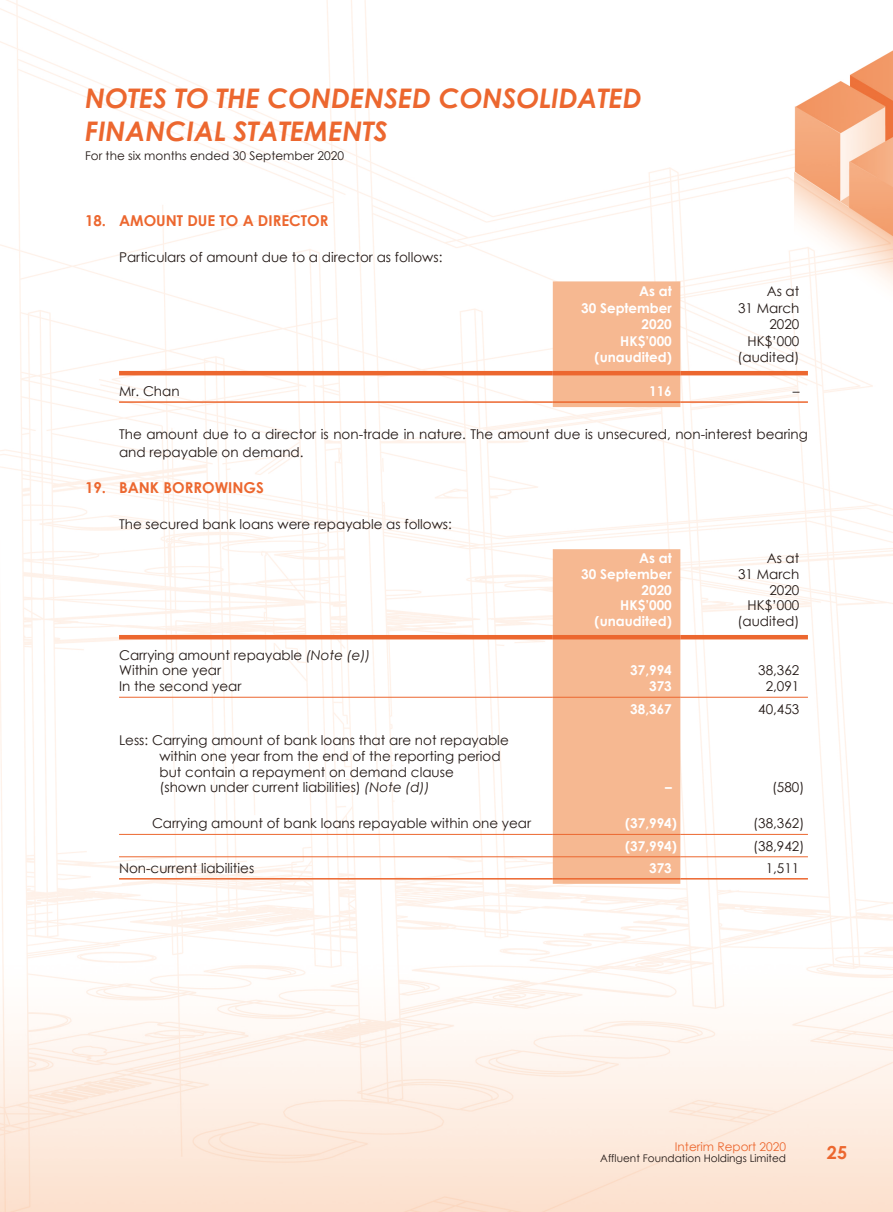
<style>
.page{position:relative;width:893px;height:1212px;background:#fff}
.page>*{position:absolute;margin:0;border:0;box-sizing:border-box;transform-origin:0 0}
.t1{font:italic 700 27px/32.4px "Century Gothic";color:#ec672f}
.t2{font:700 18px "Century Gothic";color:#ec672f}
.t3{font:700 15px "Century Gothic";color:#ec672f}
.t4{font:13.5px/15.8px "Century Gothic";color:#231916}
.t5{font:700 13.5px/16.5px "Century Gothic";color:#fff;text-align:right}
.t6{font:12px "Century Gothic";color:#231916}
.t7{font:12px "Century Gothic";color:#ec672f}
.t8{font:10.5px "Century Gothic";color:#231916}
.s1{font-style:italic}
</style>
<div class="page">
<img style="left:0;top:0;width:893px;height:1212px">
<div style="left:553px;top:281px;width:127px;height:126px;background:#f6b891"></div>
<hr style="left:119px;top:371px;width:434px;height:4px;background:#ec672f">
<hr style="left:553px;top:371px;width:127px;height:4px;background:#ec672f">
<hr style="left:680px;top:371px;width:128px;height:4px;background:#ec672f">
<hr style="left:119px;top:401px;width:434px;height:2px;background:#ec672f">
<hr style="left:553px;top:401px;width:127px;height:2px;background:#ec672f">
<hr style="left:680px;top:401px;width:128px;height:2px;background:#ec672f">
<div style="left:553px;top:549px;width:127px;height:335px;background:#f6b891"></div>
<hr style="left:119px;top:635px;width:434px;height:4px;background:#ec672f">
<hr style="left:553px;top:635px;width:127px;height:4px;background:#ec672f">
<hr style="left:680px;top:635px;width:128px;height:4px;background:#ec672f">
<hr style="left:119px;top:697px;width:434px;height:1px;background:#ec672f">
<hr style="left:553px;top:697px;width:127px;height:1px;background:#ec672f">
<hr style="left:680px;top:697px;width:128px;height:1px;background:#ec672f">
<hr style="left:119px;top:834px;width:434px;height:1px;background:#ec672f">
<hr style="left:553px;top:834px;width:127px;height:1px;background:#ec672f">
<hr style="left:680px;top:834px;width:128px;height:1px;background:#ec672f">
<hr style="left:119px;top:856px;width:434px;height:1px;background:#ec672f">
<hr style="left:553px;top:856px;width:127px;height:1px;background:#ec672f">
<hr style="left:680px;top:856px;width:128px;height:1px;background:#ec672f">
<hr style="left:119px;top:878px;width:434px;height:1px;background:#ec672f">
<hr style="left:553px;top:878px;width:127px;height:1px;background:#ec672f">
<hr style="left:680px;top:878px;width:128px;height:1px;background:#ec672f">
<h1 class="t1" style="left:85px;top:81px;width:558px">NOTES TO THE CONDENSED CONSOLIDATED<br>FINANCIAL STATEMENTS</h1>
<p class="t6" style="left:85px;top:147px;width:260px">For the six months ended 30 September 2020</p>
<p class="t3" style="left:85px;top:209px;width:245px">18. AMOUNT DUE TO A DIRECTOR</p>
<p class="t4" style="left:119px;top:249px;width:325px">Particulars of amount due to a director as follows:</p>
<p class="t5" style="left:581px;top:282px;width:92px">As at<br>30 September<br>2020</p>
<p class="t4" style="left:738px;top:283px;width:63px;line-height:16.5px;text-align:right">As at<br>31 March<br>2020</p>
<p class="t5" style="left:620px;top:332px;width:53px">HK$’000</p>
<p class="t4" style="left:747px;top:333px;width:53px">HK$’000</p>
<p class="t5" style="left:595px;top:348px;width:79px">(unaudited)</p>
<p class="t4" style="left:737px;top:349px;width:63px">(audited)</p>
<p class="t4" style="left:119px;top:383px;width:62px">Mr. Chan</p>
<p class="t5" style="left:649px;top:383px;width:24px">116</p>
<p class="t4" style="left:793px;top:383px;width:8px">–</p>
<p class="t4" style="left:119px;top:425px;width:690px;line-height:18px">The amount due to a director is non-trade in nature. The amount due is unsecured, non-interest bearing and repayable on demand.</p>
<p class="t3" style="left:85px;top:476px;width:180px">19. BANK BORROWINGS</p>
<p class="t4" style="left:119px;top:516px;width:334px">The secured bank loans were repayable as follows:</p>
<p class="t5" style="left:581px;top:550px;width:92px;line-height:15.8px">As at<br>30 September<br>2020</p>
<p class="t4" style="left:738px;top:550px;width:63px;text-align:right">As at<br>31 March<br>2020</p>
<p class="t5" style="left:620px;top:596px;width:53px">HK$’000</p>
<p class="t4" style="left:747px;top:597px;width:53px">HK$’000</p>
<p class="t5" style="left:595px;top:612px;width:79px">(unaudited)</p>
<p class="t4" style="left:737px;top:613px;width:63px">(audited)</p>
<p class="t4" style="left:119px;top:647px;width:253px">Carrying amount repayable <span class="s1">(Note (e))<br></span>Within one year</p>
<p class="t5" style="left:630px;top:662px;width:43px">37,994</p>
<p class="t4" style="left:758px;top:662px;width:43px">38,362</p>
<p class="t4" style="left:119px;top:678px;width:124px">In the second year</p>
<p class="t5" style="left:649px;top:677px;width:24px">373</p>
<p class="t4" style="left:766px;top:678px;width:35px">2,091</p>
<p class="t5" style="left:630px;top:700px;width:43px">38,367</p>
<p class="t4" style="left:758px;top:701px;width:43px">40,453</p>
<p class="t4" style="left:160px;top:732px;width:351px;text-indent:-40px">Less: Carrying amount of bank loans that are not repayable within one year from the end of the reporting period but contain a repayment on demand clause<br>(shown under current liabilities) <span class="s1">(Note (d))</span></p>
<p class="t5" style="left:665px;top:778px;width:8px">–</p>
<p class="t4" style="left:772px;top:779px;width:34px">(580)</p>
<p class="t4" style="left:152px;top:815px;width:381px">Carrying amount of bank loans repayable within one year</p>
<p class="t5" style="left:625px;top:814px;width:53px">(37,994)</p>
<p class="t4" style="left:753px;top:815px;width:53px">(38,362)</p>
<p class="t5" style="left:625px;top:837px;width:53px">(37,994)</p>
<p class="t4" style="left:753px;top:838px;width:53px">(38,942)</p>
<p class="t4" style="left:119px;top:860px;width:137px">Non-current liabilities</p>
<p class="t5" style="left:649px;top:859px;width:24px">373</p>
<p class="t4" style="left:766px;top:860px;width:35px">1,511</p>
<p class="t7" style="left:675px;top:1138px;width:113px">Interim Report 2020</p>
<p class="t8" style="left:600px;top:1151px;width:187px">Affluent Foundation Holdings Limited</p>
<h2 class="t2" style="left:827px;top:1138px;width:22px">25</h2>
</div>
